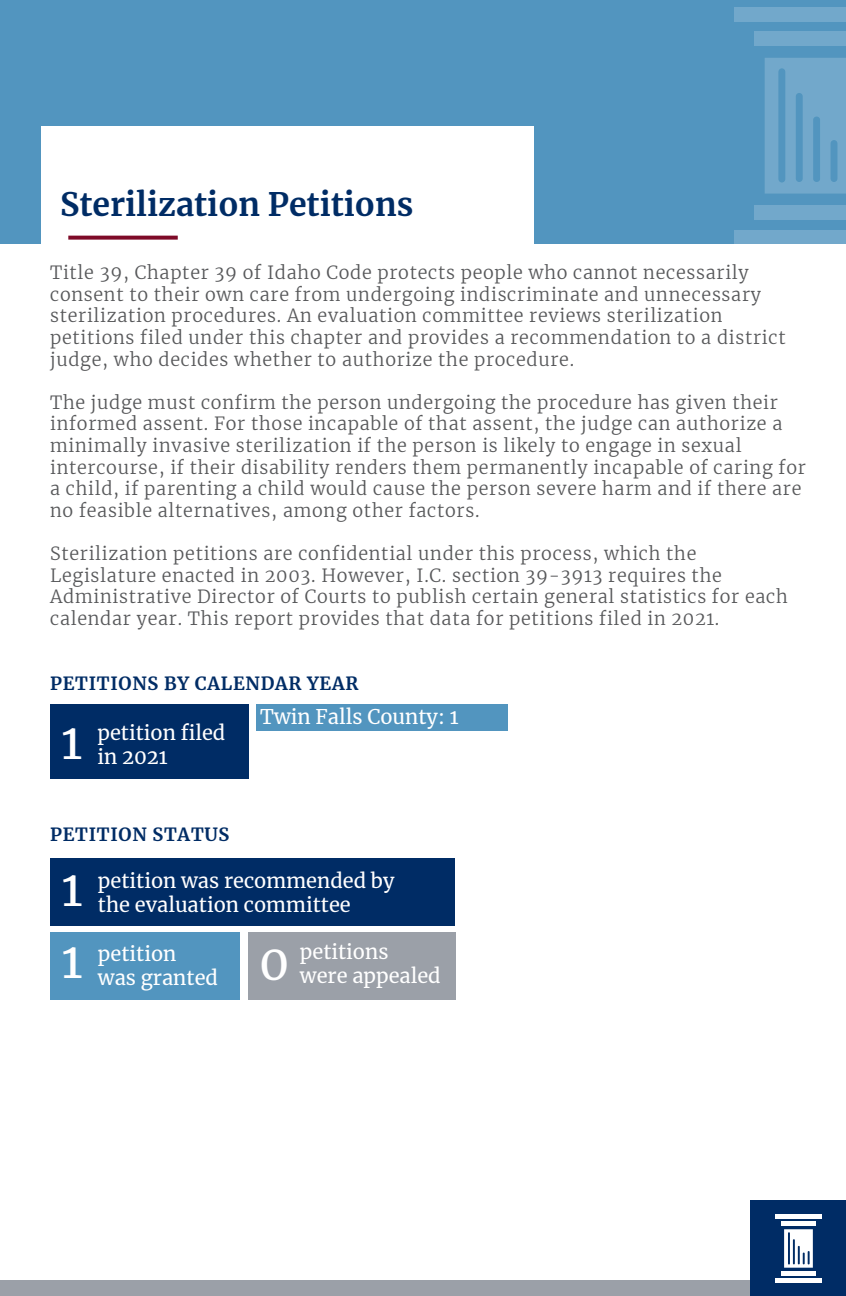
<style>
.page{position:relative;width:846px;height:1296px;background:#fff}
.page>*{position:absolute;margin:0;border:0;box-sizing:border-box;transform-origin:0 0}
.t1{font:48px "Merriweather";color:#fff}
.t2{font:700 32px "Merriweather";color:#002c65}
.t3{font:20px/24px "Merriweather";color:#fff}
.t4{font:300 18px/21.6px "Merriweather";letter-spacing:.04em;color:#57585a}
.t5{font:700 18px "Merriweather";letter-spacing:.04em;color:#002c65}
</style>
<div class="page">
<div style="left:0;top:1280px;width:846px;height:16px;background:#9ba0a8"></div>
<div style="left:751px;top:1201px;width:95px;height:95px;background:#002c65"></div>
<div style="left:0;top:0;width:846px;height:243px;background:#5295bf"></div>
<div style="left:41px;top:126px;width:493px;height:136px;background:#fff"></div>
<svg style="left:68px;top:236px;width:110px;height:4px"></svg>
<div style="left:734px;top:230px;width:112px;height:15px;background:#72a8cb"></div>
<div style="left:754px;top:205px;width:92px;height:15px;background:#72a8cb"></div>
<div style="left:734px;top:7px;width:112px;height:15px;background:#72a8cb"></div>
<div style="left:754px;top:31px;width:92px;height:15px;background:#72a8cb"></div>
<svg style="left:765px;top:58px;width:81px;height:136px"></svg>
<hr style="left:775px;top:1278px;width:47px;height:4px;background:#fff">
<hr style="left:781px;top:1271px;width:35px;height:4px;background:#fff">
<hr style="left:775px;top:1215px;width:47px;height:4px;background:#fff">
<hr style="left:781px;top:1222px;width:35px;height:4px;background:#fff">
<svg style="left:784px;top:1229px;width:29px;height:39px"></svg>
<div style="left:50px;top:704px;width:199px;height:75px;background:#002c65"></div>
<div style="left:256px;top:704px;width:252px;height:27px;background:#5295bf"></div>
<div style="left:51px;top:858px;width:404px;height:68px;background:#002c65"></div>
<div style="left:51px;top:932px;width:189px;height:67px;background:#5295bf"></div>
<div style="left:248px;top:932px;width:208px;height:67px;background:#9ba0a8"></div>
<p class="t2" style="left:60px;top:182px;width:355px">Sterilization Petitions</p>
<p class="t4" style="left:50px;top:261px;width:737px">Title 39, Chapter 39 of Idaho Code protects people who cannot necessarily consent to their own care from undergoing indiscriminate and unnecessary sterilization procedures. An evaluation committee reviews sterilization petitions filed under this chapter and provides a recommendation to a district judge, who decides whether to authorize the procedure.</p>
<p class="t4" style="left:50px;top:391px;width:757px">The judge must confirm the person undergoing the procedure has given their informed assent. For those incapable of that assent, the judge can authorize a minimally invasive sterilization if the person is likely to engage in sexual intercourse, if their disability renders them permanently incapable of caring for a child, if parenting a child would cause the person severe harm and if there are no feasible alternatives, among other factors.</p>
<p class="t4" style="left:50px;top:542px;width:739px">Sterilization petitions are confidential under this process, which the Legislature enacted in 2003. However, I.C. section 39-3913 requires the Administrative Director of Courts to publish certain general statistics for each calendar year. This report provides that data for petitions filed in 2021.</p>
<p class="t5" style="left:50px;top:671px;width:310px">PETITIONS BY CALENDAR YEAR</p>
<p class="t1" style="left:61px;top:708px;width:23px">1</p>
<p class="t3" style="left:97px;top:720px;width:129px">petition filed in 2021</p>
<p class="t5" style="left:50px;top:822px;width:181px">PETITION STATUS</p>
<p class="t3" style="left:260px;top:704px;width:200px">Twin Falls County: 1</p>
<p class="t1" style="left:62px;top:855px;width:23px">1</p>
<p class="t3" style="left:98px;top:868px;width:298px">petition was recommended by the evaluation committee</p>
<p class="t1" style="left:62px;top:927px;width:23px">1</p>
<p class="t3" style="left:98px;top:941px;width:80px">petition</p>
<p class="t1" style="left:259px;top:929px;width:32px">0</p>
<p class="t3" style="left:300px;top:939px;width:90px">petitions</p>
<p class="t3" style="left:300px;top:963px;width:142px">were appealed</p>
<p class="t3" style="left:98px;top:965px;width:122px">was granted</p>
</div>
